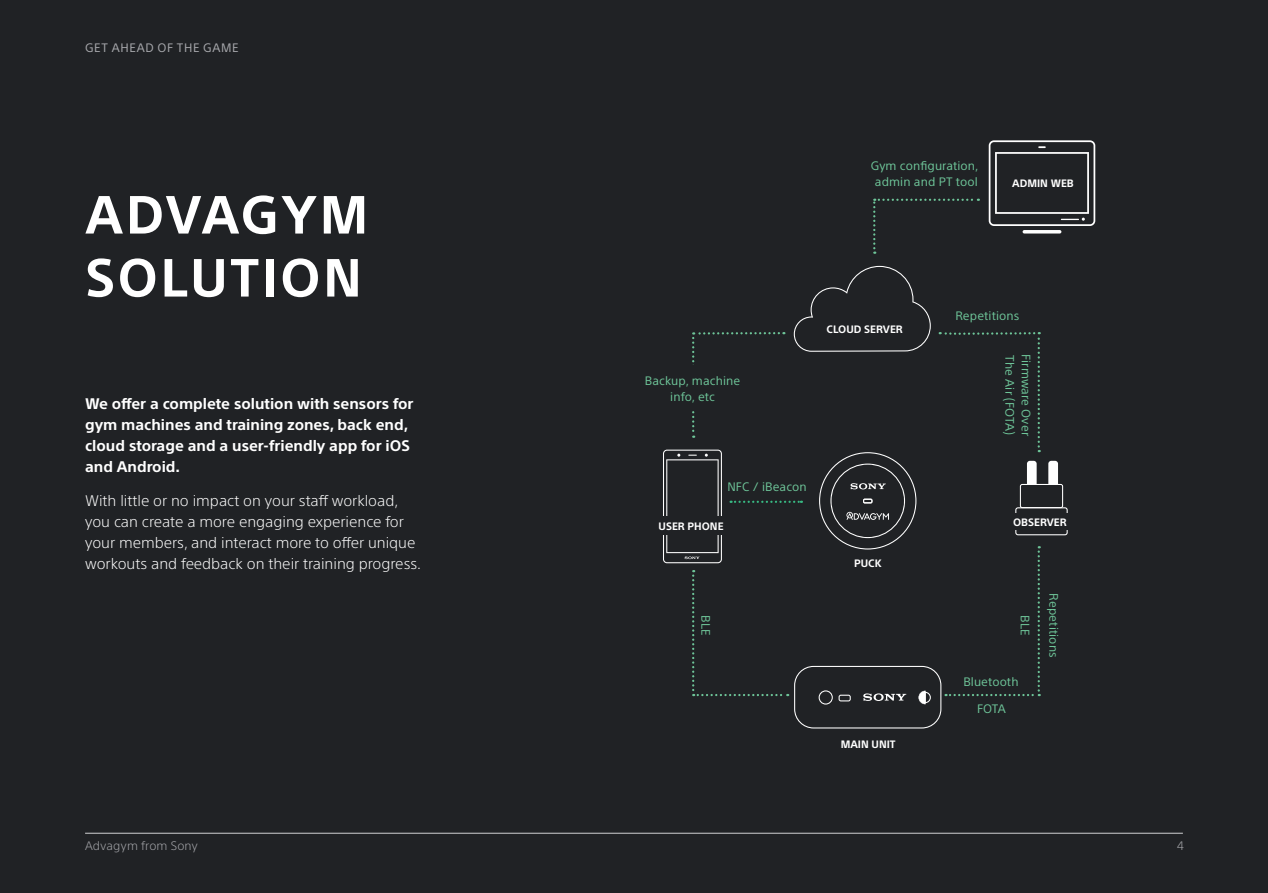
<style>
.page{position:relative;width:1268px;height:893px;background:#fff}
.page>*{position:absolute;margin:0;border:0;box-sizing:border-box;transform-origin:0 0}
.t1{font:700 52.5px/63px "SST";letter-spacing:.045em;color:#fff}
.t2{font:300 15px/21px "SST";color:#fff}
.t3{font:700 15px/21px "SST";color:#fff}
.t4{font:12px/16.5px "SST";letter-spacing:.01em;color:#6ec599;text-align:center}
.t5{font:12px "SST";letter-spacing:.055em;color:#a8a9ad}
.t6{font:300 12px "SST";letter-spacing:.02em;color:#a8a9ad}
.t7{font:700 10.5px "SST";color:#fff}
</style>
<div class="page">
<div style="left:0;top:0;width:1267px;height:893px;background:#202225"></div>
<hr style="left:85px;top:833px;width:1097px;height:1px;background:#d1d2d4">
<svg style="left:873px;top:199px;width:105px;height:55px"></svg>
<svg style="left:663px;top:266px;width:404px;height:462px"></svg>
<svg style="left:1022px;top:230px;width:39px;height:4px"></svg>
<svg style="left:988px;top:140px;width:107px;height:86px"></svg>
<p class="t5" style="left:85px;top:40px;width:155px">GET AHEAD OF THE GAME</p>
<h1 class="t1" style="left:85px;top:183px;width:284px">ADVAGYM<br>SOLUTION</h1>
<p class="t3" style="left:85px;top:393px;width:330px">We offer a complete solution with sensors for gym machines and training zones, back end, cloud storage and a user-friendly app for iOS and Android.</p>
<p class="t2" style="left:85px;top:490px;width:337px">With little or no impact on your staff workload, you can create a more engaging experience for your members, and interact more to offer unique workouts and feedback on their training progress.</p>
<p class="t4" style="left:870px;top:157px;width:109px">Gym configuration, admin and PT tool</p>
<p class="t7" style="left:1011px;top:177px;width:63px">ADMIN WEB</p>
<p class="t4" style="left:644px;top:372px;width:97px">Backup, machine info, etc</p>
<p class="t7" style="left:826px;top:323px;width:78px">CLOUD SERVER</p>
<p class="t4" style="left:727px;top:479px;width:81px">NFC / iBeacon</p>
<p class="t7" style="left:658px;top:520px;width:66px">USER PHONE</p>
<p class="t7" style="left:853px;top:557px;width:29px">PUCK</p>
<p class="t4" style="left:955px;top:307px;width:66px">Repetitions</p>
<p class="t4" style="left:1017px;top:355px;width:81px;rotate:90deg">The Air (FOTA)</p>
<p class="t4" style="left:1034px;top:354px;width:83px;rotate:90deg">Firmware Over</p>
<p class="t7" style="left:1012px;top:516px;width:55px">OBSERVER</p>
<p class="t4" style="left:714px;top:615px;width:22px;rotate:90deg">BLE</p>
<p class="t4" style="left:1033px;top:615px;width:22px;rotate:90deg">BLE</p>
<p class="t4" style="left:963px;top:674px;width:57px">Bluetooth</p>
<p class="t7" style="left:840px;top:737px;width:56px">MAIN UNIT</p>
<p class="t4" style="left:976px;top:700px;width:30px">FOTA</p>
<p class="t4" style="left:1061px;top:593px;width:66px;rotate:90deg">Repetitions</p>
<p class="t6" style="left:85px;top:839px;width:114px">Advagym from Sony</p>
<p class="t6" style="left:1176px;top:839px;width:8px">4</p>
</div>
